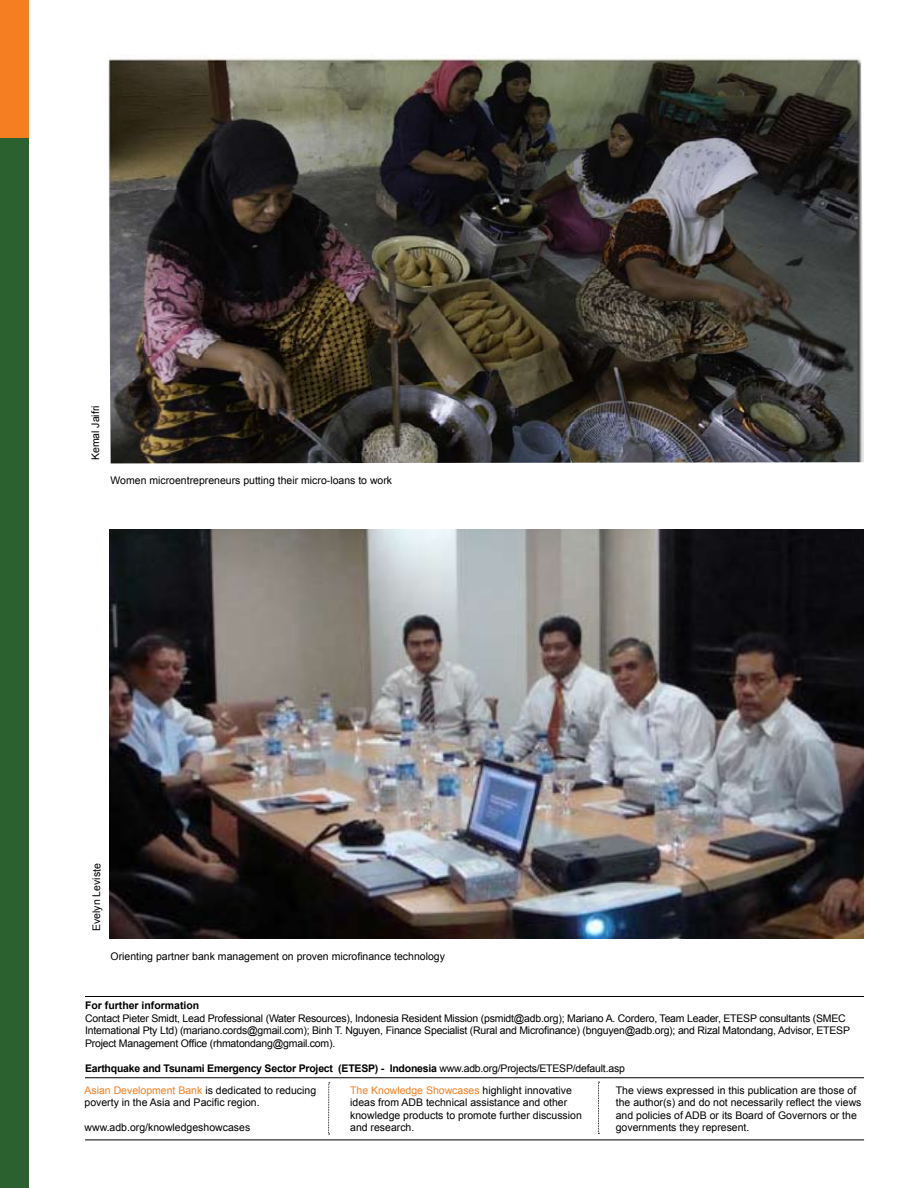
<style>
.page{position:relative;width:918px;height:1188px;background:#fff}
.page>*{position:absolute;margin:0;border:0;box-sizing:border-box;transform-origin:0 0}
.t1{font:10.5px/12.6px "Arial";color:#000}
.t2{font:10.5px/12.6px "Arial";letter-spacing:-.02em;color:#000}
.t3{font:700 10.5px "Arial";letter-spacing:-.02em;color:#000}
.t4{font:700 10.5px "Arial";color:#000}
.s1{font-weight:400}
.s2{color:#f57e20}
.s3{font-style:inherit}
</style>
<div class="page">
<div style="left:0;top:0;width:29px;height:210px;background:#f57e20"></div>
<div style="left:0;top:138px;width:29px;height:1050px;background:#2b602f"></div>
<hr style="left:85px;top:996px;width:779px;height:1px;background:#000">
<hr style="left:85px;top:1077px;width:779px;height:1px;background:#000">
<svg style="left:328px;top:1082px;width:2px;height:53px"></svg>
<svg style="left:598px;top:1082px;width:2px;height:52px"></svg>
<hr style="left:85px;top:1140px;width:779px;height:1px;background:#000">
<img style="left:108px;top:57px;width:756px;height:406px">
<img style="left:109px;top:529px;width:755px;height:409px">
<p class="t1" style="left:89px;top:460px;width:56px;rotate:-90deg">Kemal Jaifri</p>
<p class="t1" style="left:111px;top:474px;width:283px">Women microentrepreneurs putting their micro-loans to work</p>
<p class="t1" style="left:90px;top:931px;width:69px;rotate:-90deg">Evelyn Leviste</p>
<p class="t1" style="left:111px;top:950px;width:336px">Orienting partner bank management on proven microfinance technology</p>
<p class="t4" style="left:85px;top:998px;width:116px">For further information</p>
<p class="t2" style="left:85px;top:1012px;width:766px">Contact Pieter Smidt, Lead Professional (Water Resources), Indonesia Resident Mission (psmidt@adb.org); Mariano A. Cordero, Team Leader, ETESP consultants (SMEC<br>International Pty Ltd) (mariano.cords@gmail.com); Binh T. Nguyen, Finance Specialist (Rural and Microfinance) (bnguyen@adb.org); and Rizal Matondang, Advisor, ETESP<br>Project Management Office (rhmatondang@gmail.com).</p>
<p class="t3" style="left:85px;top:1061px;width:541px">Earthquake and Tsunami Emergency Sector Project (ETESP) - Indonesia <span class="s1">www.adb.org/Projects/ETESP/default.asp</span></p>
<p class="t1" style="left:85px;top:1084px;width:233px"><span class="s2">Asian Development Bank</span> is dedicated to reducing poverty in the Asia and Pacific region.</p>
<p class="t1" style="left:85px;top:1121px;width:167px">www.adb.org/knowledgeshowcase<span class="s3">s</span></p>
<p class="t1" style="left:350px;top:1084px;width:233px"><span class="s2">The Knowledge Showcas</span><span class="s2">es</span> highlight innovative ideas from ADB technical assistance and other knowledge products to promote further discussion and research.</p>
<p class="t1" style="left:616px;top:1084px;width:247px">The views expressed in this publication are those of the author(s) and do not necessarily reflect the views and policies of ADB or its Board of Governors or the governments they represent.</p>
</div>
